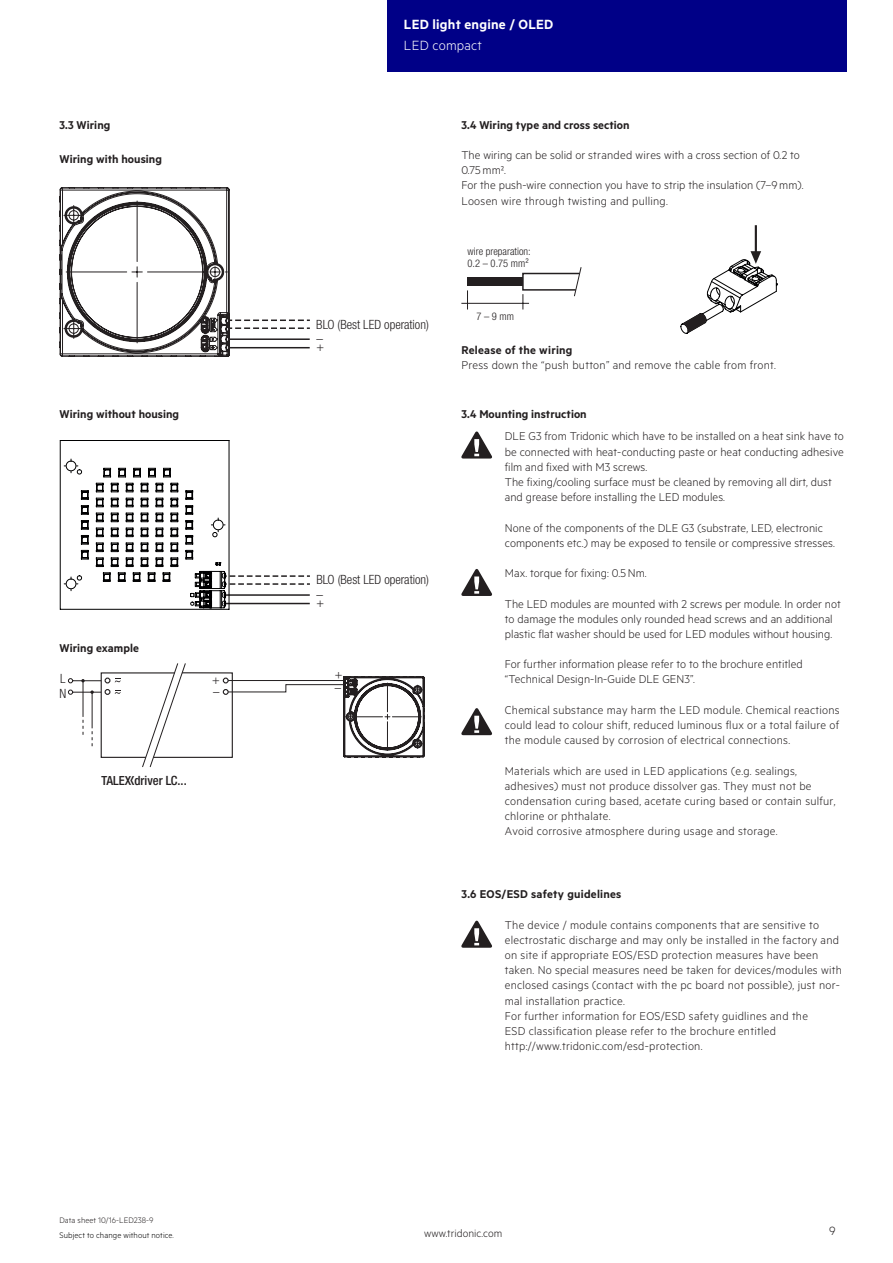
<style>
.page{position:relative;width:893px;height:1263px;background:#fff}
.page>*{position:absolute;margin:0;border:0;box-sizing:border-box;transform-origin:0 0}
.t1{font:600 15px "Metric";letter-spacing:.015em;color:#fff}
.t2{font:300 15px "Metric";letter-spacing:.015em;color:#fff}
.t3{font:300 13.5px "Metric";color:#231f20}
.t4{font:300 12.75px/15.1px "Metric";letter-spacing:.02em;color:#231f20}
.t5{font:600 12.75px "Metric";letter-spacing:.005em;color:#231f20}
.t6{font:300 condensed 12.75px/15px "Helvetica Neue LTW1 G";color:#231f20}
.t7{font:500 condensed 12.75px "Helvetica Neue LTW1 G";color:#231f20}
.t8{font:300 12px "Metric";letter-spacing:.005em;color:#231f20}
.t9{font:300 condensed 10.5px/12.6px "Helvetica Neue LTW1 G";letter-spacing:.005em;color:#231f20}
.t10{font:300 9px "Metric";letter-spacing:.01em;color:#000}
.t11{font:300 9px "Metric";letter-spacing:.005em;color:#231f20}
</style>
<div class="page">
<div style="left:387px;top:0;width:459px;height:72px;background:#000087"></div>
<svg style="left:461px;top:921px;width:31px;height:27px"></svg>
<svg style="left:60px;top:187px;width:250px;height:170px"></svg>
<svg style="left:60px;top:440px;width:250px;height:170px"></svg>
<div style="left:467px;top:277px;width:56px;height:9px;background:#231f20"></div>
<svg style="left:467px;top:290px;width:1px;height:19px"></svg>
<hr style="left:461px;top:303px;width:68px;height:1px;background:#231f20">
<svg style="left:521px;top:267px;width:60px;height:42px"></svg>
<hr style="left:755px;top:225px;width:2px;height:30px;background:#231f20">
<svg style="left:680px;top:251px;width:98px;height:83px"></svg>
<svg style="left:68px;top:663px;width:356px;height:104px"></svg>
<svg style="left:461px;top:569px;width:31px;height:27px"></svg>
<svg style="left:461px;top:708px;width:31px;height:27px"></svg>
<svg style="left:461px;top:431px;width:31px;height:28px"></svg>
<p class="t5" style="left:60px;top:117px;width:52px">3.3 Wiring</p>
<p class="t5" style="left:60px;top:151px;width:104px">Wiring with housing</p>
<p class="t1" style="left:404px;top:15px;width:151px">LED light engine / OLED</p>
<p class="t2" style="left:404px;top:37px;width:80px">LED compact</p>
<p class="t5" style="left:461px;top:117px;width:170px">3.4 Wiring type and cross section</p>
<p class="t4" style="left:461px;top:147px;width:344px">The wiring can be solid or stranded wires with a cross section of 0.2 to 0.75mm².<br>For the push-wire connection you have to strip the insulation (7–9mm).<br>Loosen wire through twisting and pulling.</p>
<p class="t6" style="left:316px;top:317px;width:114px">BLO (Best LED operation)</p>
<p class="t6" style="left:316px;top:331px;width:8px">–</p>
<p class="t6" style="left:316px;top:339px;width:9px">+</p>
<p class="t9" style="left:467px;top:245px;width:65px">wire preparation:<br>0.2 – 0.75 mm²</p>
<p class="t9" style="left:476px;top:310px;width:39px">7 – 9 mm</p>
<p class="t5" style="left:461px;top:342px;width:113px">Release of the wiring</p>
<p class="t4" style="left:461px;top:357px;width:316px">Press down the “push button” and remove the cable from front.</p>
<p class="t5" style="left:60px;top:406px;width:121px">Wiring without housing</p>
<p class="t5" style="left:60px;top:640px;width:81px">Wiring example</p>
<p class="t6" style="left:316px;top:572px;width:114px">BLO (Best LED operation)</p>
<p class="t6" style="left:316px;top:587px;width:8px">–</p>
<p class="t6" style="left:316px;top:595px;width:9px">+</p>
<p class="t6" style="left:60px;top:671px;width:8px">L<br>N</p>
<p class="t6" style="left:342px;top:696px;width:9px;line-height:12.9px;rotate:-180deg">– +</p>
<p class="t6" style="left:212px;top:672px;width:9px">+</p>
<p class="t6" style="left:213px;top:684px;width:8px">–</p>
<p class="t7" style="left:134px;top:772px;width:54px">driver LC...</p>
<p class="t5" style="left:461px;top:406px;width:127px">3.4 Mounting instruction</p>
<p class="t4" style="left:505px;top:428px;width:340px">DLE G3 from Tridonic which have to be installed on a heat sink have to be connected with heat-conducting paste or heat conducting adhesive film and fixed with M3 screws.<br>The fixing/cooling surface must be cleaned by removing all dirt, dust and grease before installing the LED modules.</p>
<p class="t4" style="left:505px;top:519px;width:331px">None of the components of the DLE G3 (substrate, LED, electronic components etc.) may be exposed to tensile or compressive stresses.</p>
<p class="t4" style="left:505px;top:565px;width:143px">Max. torque for fixing: 0.5Nm.</p>
<p class="t4" style="left:505px;top:595px;width:338px">The LED modules are mounted with 2 screws per module. In order not to damage the modules only rounded head screws and an additional plastic flat washer should be used for LED modules without housing.</p>
<p class="t4" style="left:505px;top:656px;width:299px">For further information please refer to to the brochure entitled “Technical Design-In-Guide DLE GEN3”.</p>
<p class="t4" style="left:505px;top:702px;width:336px;text-align:justify">Chemical substance may harm the LED module. Chemical reactions could lead to colour shift, reduced luminous flux or a total failure of the module caused by corrosion of electrical connections.</p>
<p class="t4" style="left:505px;top:762px;width:332px">Materials which are used in LED applications (e.g. sealings, adhesives) must not produce dissolver gas. They must not be condensation curing based, acetate curing based or contain sulfur, chlorine or phthalate.<br>Avoid corrosive atmosphere during usage and storage.</p>
<p class="t5" style="left:461px;top:887px;width:162px">3.6 EOS/ESD safety guidelines</p>
<p class="t4" style="left:505px;top:916px;width:339px">The device / module contains components that are sensitive to electrostatic discharge and may only be installed in the factory and on site if appropriate EOS/ESD protection measures have been taken. No special measures need be taken for devices/modules with enclosed casings (contact with the pc board not possible), just nor&shy;mal installation practice.<br>For further information for EOS/ESD safety guidlines and the<br>ESD classification please refer to the brochure entitled http://www.tridonic.com/esd-protection.</p>
<p class="t11" style="left:60px;top:1215px;width:96px">Data sheet 10/16-LED238-9</p>
<p class="t10" style="left:60px;top:1229px;width:116px">Subject to change without notice.</p>
<p class="t8" style="left:424px;top:1227px;width:80px">www.tridonic.com</p>
<p class="t3" style="left:829px;top:1223px;width:8px">9</p>
</div>
